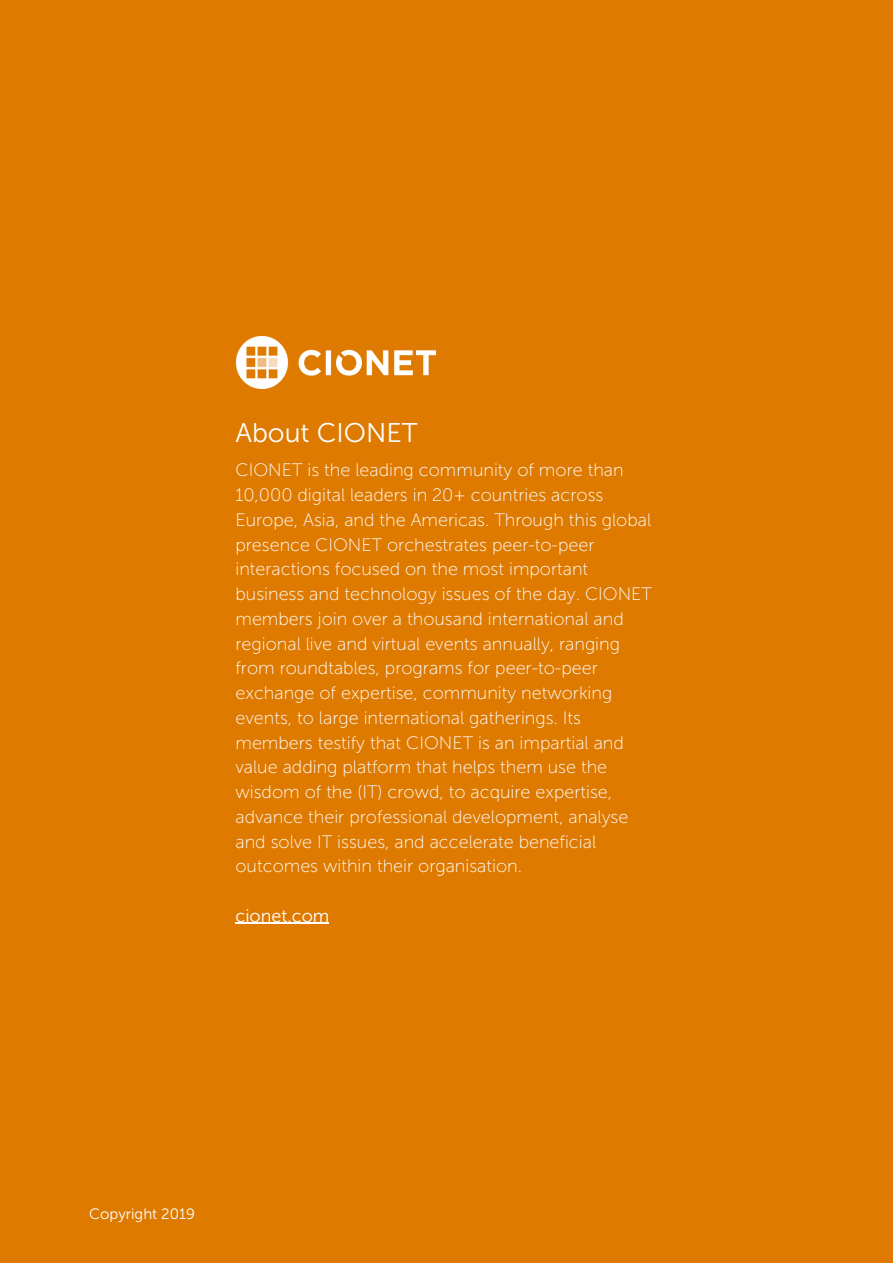
<style>
.page{position:relative;width:893px;height:1264px;background:#fff}
.page>*{position:absolute;margin:0;border:0;box-sizing:border-box;transform-origin:0 0}
.t1{font:27px "Museo Sans 300";color:#fff}
.t2{font:18px/24.8px "Museo Sans 100";color:#fff}
.t3{font:18px "Museo Sans 300";color:#fff}
.t4{font:15px "Museo Sans 300";color:#fff}
</style>
<div class="page">
<div style="left:0;top:0;width:892px;height:1262px;background:#df7a00"></div>
<img style="left:235px;top:336px;width:202px;height:53px">
<hr style="left:235px;top:922px;width:94px;height:2px;background:#fff">
<h1 class="t1" style="left:235px;top:416px;width:184px">About CIONET</h1>
<p class="t2" style="left:235px;top:458px;width:418px">CIONET is the leading community of more than 10,000 digital leaders in 20+ countries across Europe, Asia, and the Americas. Through this global presence CIONET orchestrates peer-to-peer interactions focused on the most important business and technology issues of the day. CIONET members join over a thousand international and regional live and virtual events annually, ranging from roundtables, programs for peer-to-peer exchange of expertise, community networking events, to large international gatherings. Its members testify that CIONET is an impartial and value adding platform that helps them use the wisdom of the (IT) crowd, to acquire expertise, advance their professional development, analyse and solve IT issues, and accelerate beneficial outcomes within their organisation.</p>
<p class="t3" style="left:235px;top:904px;width:95px">cionet.com</p>
<p class="t4" style="left:89px;top:1205px;width:107px">Copyright 2019</p>
</div>
